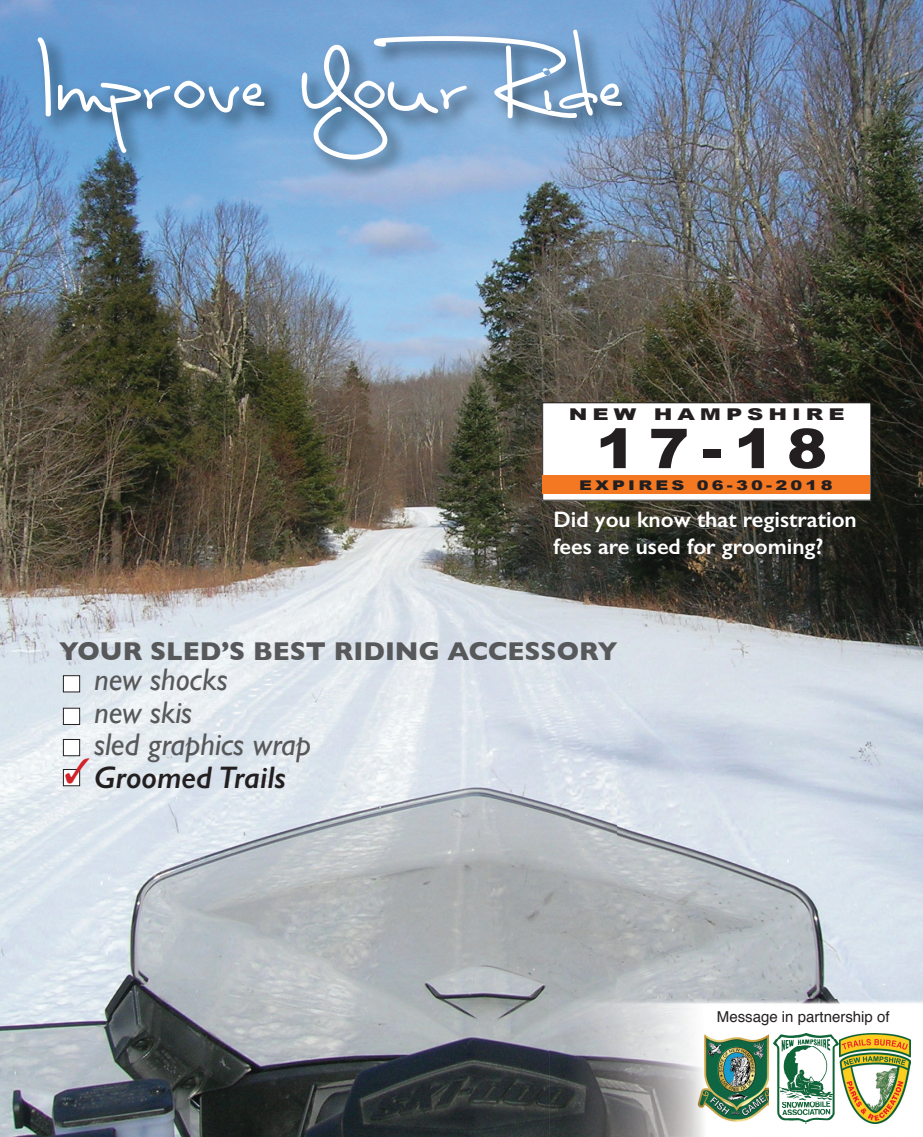
<style>
.page{position:relative;width:923px;height:1137px;background:#fff}
.page>*{position:absolute;margin:0;border:0;box-sizing:border-box;transform-origin:0 0}
.t1{font:900 54.88px "Arial";color:#231f20;scale:1.11 1}
.t2{font:italic 31.25px/32.5px "Gill Sans";color:#57585a}
.t3{font:italic 600 31.25px "Gill Sans";color:#231f20}
.t4{font:700 26.25px "Gill Sans";color:#57585a}
.t5{font:600 22.5px/27px "Gill Sans";color:#fff}
.t6{font:900 16.25px "Arial";letter-spacing:.22em;color:#231f20;scale:1.39 1}
.t7{font:15px "Helvetica";color:#231f20}
.t8{font:900 13.38px "Arial";letter-spacing:.18em;color:#231f20;scale:1.33 1}
</style>
<div class="page">
<img style="left:0;top:0;width:922px;height:42px">
<img style="left:0;top:42px;width:43px;height:1094px">
<img style="left:616px;top:42px;width:306px;height:956px">
<img style="left:43px;top:181px;width:573px;height:562px">
<img style="left:43px;top:743px;width:527px;height:393px">
<img style="left:570px;top:743px;width:46px;height:255px">
<img style="left:35px;top:27px;width:607px;height:154px">
<svg style="left:38px;top:30px;width:584px;height:129px;background:#7fa8d1"></svg>
<div style="left:63px;top:675px;width:17px;height:17px;background:#fff"></div>
<div style="left:63px;top:675px;width:17px;height:17px;border:1px solid #231f20"></div>
<div style="left:63px;top:769px;width:17px;height:16px;background:#fff"></div>
<div style="left:63px;top:769px;width:17px;height:17px;border:1px solid #231f20"></div>
<div style="left:63px;top:708px;width:17px;height:16px;background:#fff"></div>
<div style="left:63px;top:707px;width:17px;height:17px;border:1px solid #231f20"></div>
<div style="left:63px;top:739px;width:17px;height:16px;background:#fff"></div>
<div style="left:63px;top:739px;width:17px;height:17px;border:1px solid #231f20"></div>
<img style="left:549px;top:998px;width:373px;height:138px">
<img style="left:695px;top:1032px;width:74px;height:90px">
<div style="left:769px;top:1025px;width:72px;height:105px;background:#fff"></div>
<img style="left:773px;top:1032px;width:137px;height:91px">
<div style="left:542px;top:403px;width:328px;height:97px;background:#fff"></div>
<div style="left:542px;top:402px;width:329px;height:98px;border:1px solid #231f20"></div>
<div style="left:542px;top:475px;width:328px;height:19px;background:#f47721"></div>
<svg style="left:66px;top:757px;width:23px;height:25px"></svg>
<p class="t6" style="left:569px;top:402px;width:200px">NEW HAMPSHIRE</p>
<h1 class="t1" style="left:595px;top:408px;width:210px">17-18</h1>
<p class="t8" style="left:579px;top:475px;width:192px">EXPIRES 06-30-2018</p>
<p class="t5" style="left:553px;top:506px;width:305px">Did you know that registration fees are used for grooming?</p>
<p class="t4" style="left:59px;top:630px;width:560px">YOUR SLED’S BEST RIDING ACCESSORY</p>
<h2 class="t2" style="left:94px;top:663px;width:219px">new shocks<br>new skis<br>sled graphics wrap</h2>
<h2 class="t3" style="left:94px;top:758px;width:194px">Groomed Trails</h2>
<p class="t7" style="left:717px;top:1005px;width:174px">Message in partnership of</p>
</div>
